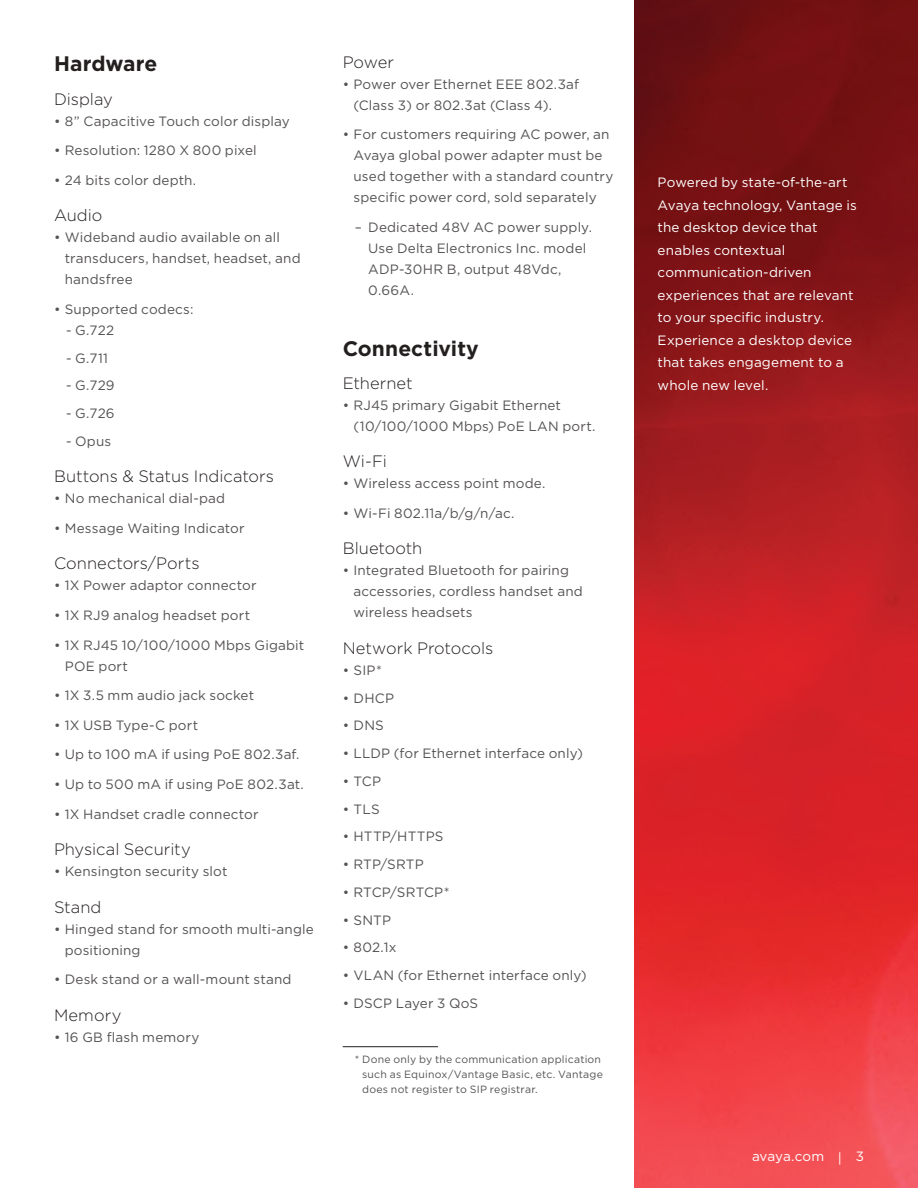
<style>
.page{position:relative;width:918px;height:1188px;background:#fff}
.page>*{position:absolute;margin:0;border:0;box-sizing:border-box;transform-origin:0 0}
.t1{font:700 21px "Gotham";letter-spacing:.005em;color:#241f1f}
.t2{font:300 16.5px "Gotham";color:#241f1f}
.t3{font:13.5px/21px "Gotham";letter-spacing:.01em;color:#555253}
.t4{font:13.5px/22.5px "Gotham";letter-spacing:.01em;color:#fff}
.t5{font:10.5px/15px "Gotham";letter-spacing:.02em;color:#555253}
</style>
<div class="page">
<img style="left:634px;top:0;width:284px;height:1188px">
<hr style="left:343px;top:1046px;width:95px;height:1px;background:#241f1f">
<h1 class="t1" style="left:54px;top:52px;width:105px">Hardware</h1>
<p class="t2" style="left:54px;top:90px;width:60px">Display</p>
<p class="t3" style="left:54px;top:110px;width:237px">• 8” Capacitive Touch color display</p>
<p class="t3" style="left:54px;top:140px;width:204px">• Resolution: 1280 X 800 pixel</p>
<p class="t3" style="left:54px;top:169px;width:144px">• 24 bits color depth.</p>
<p class="t2" style="left:54px;top:206px;width:50px">Audio</p>
<p class="t3" style="left:65px;top:227px;width:237px;text-indent:-11px">• Wideband audio available on all transducers, handset, headset, and handsfree</p>
<p class="t3" style="left:54px;top:298px;width:141px">• Supported codecs:</p>
<p class="t3" style="left:66px;top:319px;width:50px">- G.722</p>
<p class="t3" style="left:66px;top:347px;width:43px">- G.711</p>
<p class="t3" style="left:66px;top:375px;width:50px">- G.729</p>
<p class="t3" style="left:66px;top:403px;width:50px">- G.726</p>
<p class="t3" style="left:66px;top:430px;width:47px">- Opus</p>
<p class="t2" style="left:54px;top:467px;width:221px">Buttons &amp; Status Indicators</p>
<p class="t3" style="left:54px;top:488px;width:173px">• No mechanical dial-pad</p>
<p class="t3" style="left:54px;top:517px;width:192px">• Message Waiting Indicator</p>
<p class="t2" style="left:54px;top:554px;width:147px">Connectors/Ports</p>
<p class="t3" style="left:54px;top:575px;width:204px">• 1X Power adaptor connector</p>
<p class="t3" style="left:54px;top:604px;width:198px">• 1X RJ9 analog headset port</p>
<p class="t3" style="left:65px;top:634px;width:241px;text-indent:-11px">• 1X RJ45 10/100/1000 Mbps Gigabit<br>POE port</p>
<p class="t3" style="left:54px;top:685px;width:202px">• 1X 3.5 mm audio jack socket</p>
<p class="t3" style="left:54px;top:714px;width:146px">• 1X USB Type-C port</p>
<p class="t3" style="left:54px;top:744px;width:247px">• Up to 100 mA if using PoE 802.3af.</p>
<p class="t3" style="left:54px;top:774px;width:251px">• Up to 500 mA if using PoE 802.3at.</p>
<p class="t3" style="left:54px;top:803px;width:206px">• 1X Handset cradle connector</p>
<p class="t2" style="left:54px;top:840px;width:138px">Physical Security</p>
<p class="t3" style="left:54px;top:861px;width:175px">• Kensington security slot</p>
<p class="t2" style="left:54px;top:898px;width:49px">Stand</p>
<p class="t3" style="left:65px;top:918px;width:251px;text-indent:-11px">• Hinged stand for smooth multi-angle positioning</p>
<p class="t3" style="left:54px;top:969px;width:239px">• Desk stand or a wall-mount stand</p>
<p class="t2" style="left:54px;top:1006px;width:69px">Memory</p>
<p class="t3" style="left:54px;top:1026px;width:147px">• 16 GB flash memory</p>
<p class="t2" style="left:343px;top:53px;width:53px">Power</p>
<p class="t3" style="left:354px;top:73px;width:227px;text-indent:-11px">• Power over Ethernet EEE 802.3af (Class 3) or 802.3at (Class 4).</p>
<p class="t3" style="left:354px;top:124px;width:261px;text-indent:-11px">• For customers requiring AC power, an Avaya global power adapter must be used together with a standard country specific power cord, sold separately</p>
<p class="t3" style="left:368px;top:217px;width:225px;text-indent:-14px">– Dedicated 48V AC power supply.<br>Use Delta Electronics Inc. model<br>ADP-30HR B, output 48Vdc,<br>0.66A.</p>
<h1 class="t1" style="left:343px;top:336px;width:138px">Connectivity</h1>
<p class="t2" style="left:343px;top:374px;width:72px">Ethernet</p>
<p class="t3" style="left:354px;top:394px;width:243px;text-indent:-11px">• RJ45 primary Gigabit Ethernet (10/100/1000 Mbps) PoE LAN port.</p>
<p class="t2" style="left:343px;top:453px;width:46px">Wi-Fi</p>
<p class="t3" style="left:343px;top:473px;width:204px">• Wireless access point mode.</p>
<p class="t3" style="left:343px;top:502px;width:173px">• Wi-Fi 802.11a/b/g/n/ac.</p>
<p class="t2" style="left:343px;top:540px;width:81px">Bluetooth</p>
<p class="t3" style="left:354px;top:560px;width:231px;text-indent:-11px">• Integrated Bluetooth for pairing accessories, cordless handset and wireless headsets</p>
<p class="t2" style="left:343px;top:639px;width:152px">Network Protocols</p>
<p class="t3" style="left:343px;top:659px;width:41px">• SIP*</p>
<p class="t3" style="left:343px;top:687px;width:53px">• DHCP</p>
<p class="t3" style="left:343px;top:715px;width:43px">• DNS</p>
<p class="t3" style="left:343px;top:743px;width:242px">• LLDP (for Ethernet interface only)</p>
<p class="t3" style="left:343px;top:770px;width:40px">• TCP</p>
<p class="t3" style="left:343px;top:798px;width:39px">• TLS</p>
<p class="t3" style="left:343px;top:826px;width:102px">• HTTP/HTTPS</p>
<p class="t3" style="left:343px;top:854px;width:83px">• RTP/SRTP</p>
<p class="t3" style="left:343px;top:881px;width:108px">• RTCP/SRTCP*</p>
<p class="t3" style="left:343px;top:909px;width:50px">• SNTP</p>
<p class="t3" style="left:343px;top:937px;width:55px">• 802.1x</p>
<p class="t3" style="left:343px;top:965px;width:246px">• VLAN (for Ethernet interface only)</p>
<p class="t3" style="left:343px;top:992px;width:137px">• DSCP Layer 3 QoS</p>
<p class="t5" style="left:362px;top:1052px;width:242px;text-indent:-7px">* Done only by the communication application such as Equinox/Vantage Basic, etc. Vantage does not register to SIP registrar.</p>
<p class="t4" style="left:658px;top:171px;width:201px">Powered by state-of-the-art<br>Avaya technology, Vantage is the desktop device that enables contextual communication-driven experiences that are relevant to your specific industry.<br>Experience a desktop device that takes engagement to a whole new level.</p>
<p class="t4" style="left:752px;top:1145px;width:113px">avaya.com | 3</p>
</div>
